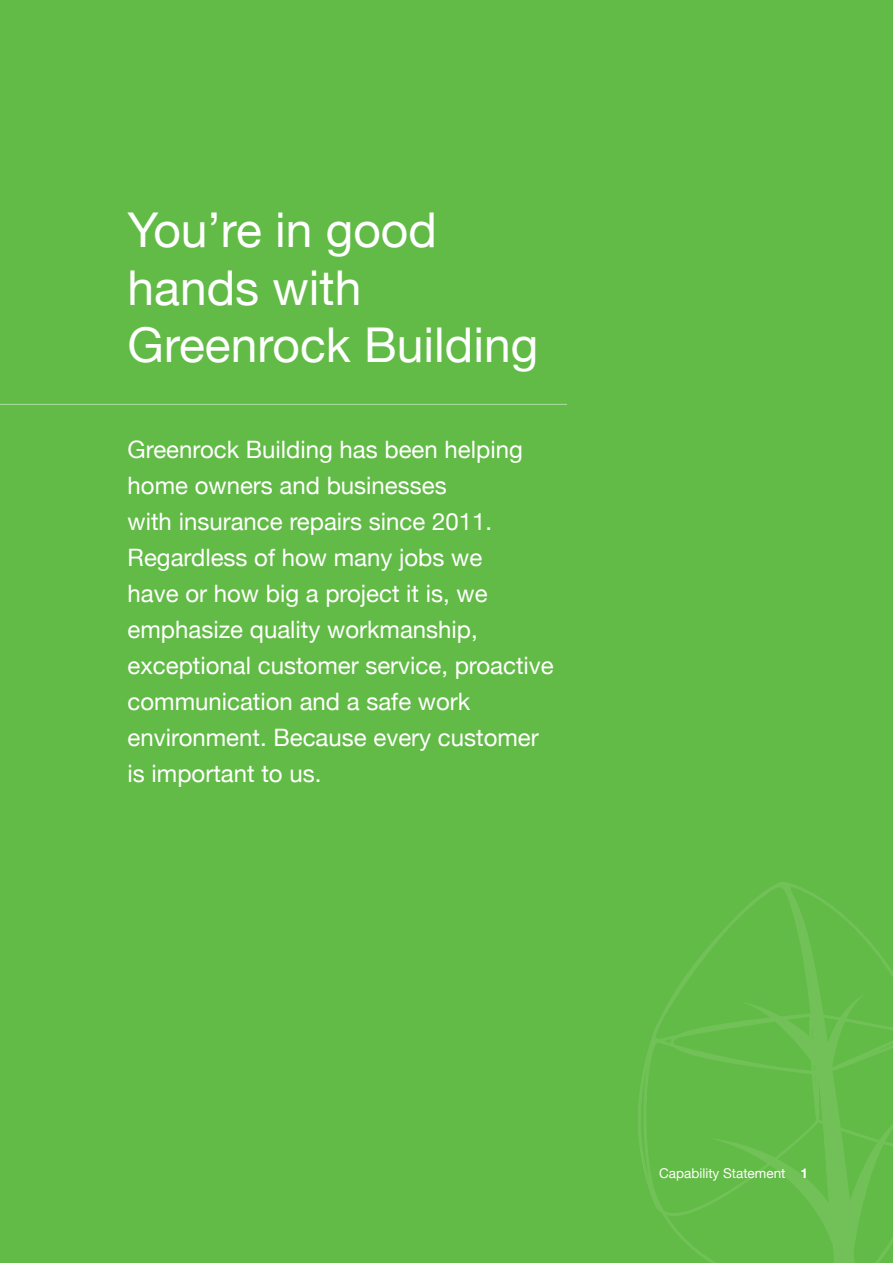
<style>
.page{position:relative;width:893px;height:1263px;background:#62bb46}
.page>*{position:absolute;margin:0;border:0;box-sizing:border-box;transform-origin:0 0}
.t1{font:48px/57.6px "Helvetica Neue";color:#fff}
.t2{font:24px/36px "Helvetica Neue";color:#fff}
.t3{font:13.5px "Helvetica Neue";color:#fff}
.s1{font-weight:700}
</style>
<div class="page">
<svg style="left:638px;top:948px;width:70px;height:313px"></svg>
<svg style="left:708px;top:882px;width:185px;height:381px"></svg>
<hr style="left:0;top:404px;width:567px;height:1px;background:#fff">
<h1 class="t1" style="left:128px;top:204px;width:412px">You’re in good hands with<br>Greenrock Building</h1>
<p class="t2" style="left:128px;top:432px;width:428px">Greenrock Building has been helping home owners and businesses<br>with insurance repairs since 2011.<br>Regardless of how many jobs we<br>have or how big a project it is, we emphasize quality workmanship, exceptional customer service, proactive communication and a safe work environment. Because every customer is important to us.</p>
<p class="t3" style="left:659px;top:1163px;width:150px">Capability Statement <span class="s1">1</span></p>
</div>
